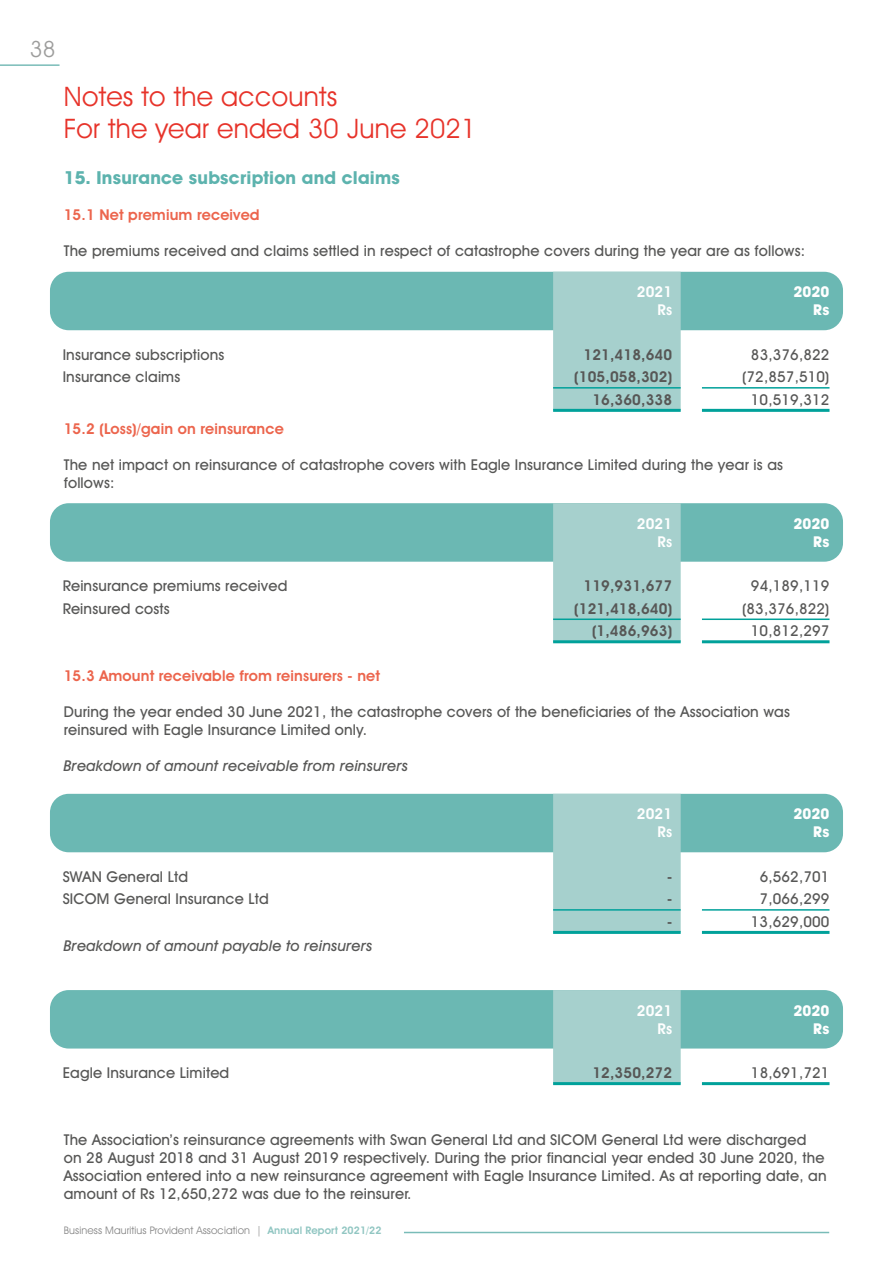
<style>
.page{position:relative;width:893px;height:1263px;background:#fff}
.page>*{position:absolute;margin:0;border:0;box-sizing:border-box;transform-origin:0 0}
.t1{font:27px/32.4px "Avant Garde IT Cby BT";letter-spacing:.01em;color:#e7332a}
.t2{font:22.5px "Avant Garde IT Cby BT";color:#9d9d9c}
.t3{font:700 18px "Avant Garde IT Cby BT";letter-spacing:.01em;color:#5db3ae}
.t4{font:500 15px/18px "Avant Garde IT Cby BT";letter-spacing:.01em;color:#575756}
.t5{font:600 15px "Avant Garde IT Cby BT";letter-spacing:.01em;color:#ec654d}
.t6{font:600 15px "Avant Garde IT Cby BT";letter-spacing:.01em;color:#575756}
.t7{font:italic 500 15px "Avant Garde IT Cby BT";letter-spacing:.01em;color:#575756}
.t8{font:600 15px/18px "Avant Garde IT Cby BT";letter-spacing:.01em;color:#fff;text-align:right}
.t9{font:700 15px/18px "Avant Garde IT Cby BT";letter-spacing:.01em;color:#fff;text-align:right}
.t10{font:10.5px "Avant Garde IT Cby BT";letter-spacing:.01em;color:#878787}
.s1{font-weight:600;color:#91c6c2}
</style>
<div class="page">
<div style="left:50px;top:272px;width:793px;height:58px;background:#6bb8b3;border-radius:19px"></div>
<div style="left:553px;top:272px;width:128px;height:137px;background:#a6d0cd"></div>
<hr style="left:553px;top:387px;width:128px;height:2px;background:#00a19a">
<hr style="left:702px;top:387px;width:127px;height:2px;background:#00a19a">
<hr style="left:553px;top:409px;width:128px;height:3px;background:#00a19a">
<hr style="left:702px;top:409px;width:127px;height:3px;background:#00a19a">
<div style="left:50px;top:503px;width:793px;height:59px;background:#6bb8b3;border-radius:19px"></div>
<div style="left:553px;top:503px;width:128px;height:137px;background:#a6d0cd"></div>
<hr style="left:553px;top:618px;width:128px;height:2px;background:#00a19a">
<hr style="left:702px;top:618px;width:127px;height:2px;background:#00a19a">
<hr style="left:553px;top:640px;width:128px;height:3px;background:#00a19a">
<hr style="left:702px;top:640px;width:127px;height:3px;background:#00a19a">
<div style="left:50px;top:794px;width:793px;height:58px;background:#6bb8b3;border-radius:19px"></div>
<div style="left:553px;top:794px;width:128px;height:137px;background:#a6d0cd"></div>
<hr style="left:553px;top:909px;width:128px;height:2px;background:#00a19a">
<hr style="left:702px;top:909px;width:127px;height:2px;background:#00a19a">
<hr style="left:553px;top:931px;width:128px;height:3px;background:#00a19a">
<hr style="left:702px;top:931px;width:127px;height:3px;background:#00a19a">
<div style="left:50px;top:990px;width:793px;height:58px;background:#6bb8b3;border-radius:19px"></div>
<div style="left:553px;top:990px;width:128px;height:92px;background:#a6d0cd"></div>
<hr style="left:553px;top:1082px;width:128px;height:3px;background:#00a19a">
<hr style="left:702px;top:1082px;width:127px;height:3px;background:#00a19a">
<hr style="left:404px;top:1232px;width:425px;height:1px;background:#79bcb8">
<hr style="left:0;top:64px;width:60px;height:2px;background:#79bcb8">
<h2 class="t2" style="left:30px;top:35px;width:27px">38</h2>
<h1 class="t1" style="left:64px;top:80px;width:414px">Notes to the accounts<br>For the year ended 30 June 2021</h1>
<p class="t3" style="left:64px;top:167px;width:338px">15. Insurance subscription and claims</p>
<p class="t5" style="left:64px;top:206px;width:197px">15.1 Net premium received</p>
<p class="t4" style="left:64px;top:242px;width:743px">The premiums received and claims settled in respect of catastrophe covers during the year are as follows:</p>
<p class="t8" style="left:637px;top:283px;width:37px">2021<br>Rs</p>
<p class="t9" style="left:793px;top:283px;width:38px">2020<br>Rs</p>
<p class="t4" style="left:63px;top:345px;width:163px">Insurance subscriptions</p>
<p class="t6" style="left:583px;top:345px;width:90px">121,418,640</p>
<p class="t4" style="left:751px;top:345px;width:80px">83,376,822</p>
<p class="t4" style="left:63px;top:368px;width:119px">Insurance claims</p>
<p class="t6" style="left:574px;top:368px;width:99px">(105,058,302)</p>
<p class="t4" style="left:742px;top:368px;width:89px">(72,857,510)</p>
<p class="t6" style="left:592px;top:390px;width:81px">16,360,338</p>
<p class="t4" style="left:751px;top:390px;width:80px">10,519,312</p>
<p class="t5" style="left:64px;top:420px;width:222px">15.2 (Loss)/gain on reinsurance</p>
<p class="t4" style="left:64px;top:456px;width:721px">The net impact on reinsurance of catastrophe covers with Eagle Insurance Limited during the year is as follows:</p>
<p class="t8" style="left:637px;top:514px;width:37px">2021<br>Rs</p>
<p class="t9" style="left:793px;top:514px;width:38px">2020<br>Rs</p>
<p class="t4" style="left:63px;top:577px;width:226px">Reinsurance premiums received</p>
<p class="t6" style="left:583px;top:577px;width:90px">119,931,677</p>
<p class="t4" style="left:751px;top:577px;width:80px">94,189,119</p>
<p class="t4" style="left:63px;top:599px;width:108px">Reinsured costs</p>
<p class="t6" style="left:574px;top:599px;width:99px">(121,418,640)</p>
<p class="t4" style="left:742px;top:599px;width:89px">(83,376,822)</p>
<p class="t6" style="left:592px;top:622px;width:82px">(1,486,963)</p>
<p class="t4" style="left:751px;top:622px;width:80px">10,812,297</p>
<p class="t5" style="left:64px;top:667px;width:318px">15.3 Amount receivable from reinsurers - net</p>
<p class="t4" style="left:64px;top:703px;width:728px">During the year ended 30 June 2021, the catastrophe covers of the beneficiaries of the Association was reinsured with Eagle Insurance Limited only.</p>
<p class="t7" style="left:64px;top:757px;width:346px">Breakdown of amount receivable from reinsurers</p>
<p class="t8" style="left:637px;top:805px;width:37px">2021<br>Rs</p>
<p class="t9" style="left:793px;top:805px;width:38px">2020<br>Rs</p>
<p class="t4" style="left:63px;top:867px;width:127px">SWAN General Ltd</p>
<p class="t6" style="left:667px;top:867px;width:7px">-</p>
<p class="t4" style="left:760px;top:867px;width:71px">6,562,701</p>
<p class="t4" style="left:63px;top:890px;width:208px">SICOM General Insurance Ltd</p>
<p class="t6" style="left:667px;top:890px;width:7px">-</p>
<p class="t4" style="left:760px;top:890px;width:71px">7,066,299</p>
<p class="t6" style="left:667px;top:912px;width:7px">-</p>
<p class="t4" style="left:751px;top:912px;width:80px">13,629,000</p>
<p class="t7" style="left:64px;top:936px;width:310px">Breakdown of amount payable to reinsurers</p>
<p class="t8" style="left:637px;top:1001px;width:37px">2021<br>Rs</p>
<p class="t9" style="left:793px;top:1001px;width:38px">2020<br>Rs</p>
<p class="t4" style="left:63px;top:1064px;width:168px">Eagle Insurance Limited</p>
<p class="t6" style="left:592px;top:1064px;width:81px">12,350,272</p>
<p class="t4" style="left:751px;top:1064px;width:80px">18,691,721</p>
<p class="t4" style="left:64px;top:1130px;width:764px">The Association’s reinsurance agreements with Swan General Ltd and SICOM General Ltd were discharged on 28 August 2018 and 31 August 2019 respectively. During the prior financial year ended 30 June 2020, the Association entered into a new reinsurance agreement with Eagle Insurance Limited. As at reporting date, an amount of Rs 12,650,272 was due to the reinsurer.</p>
<p class="t10" style="left:64px;top:1224px;width:319px">Business Mauritius Provident Association | <span class="s1">Annual Report 2021/22</span></p>
</div>
